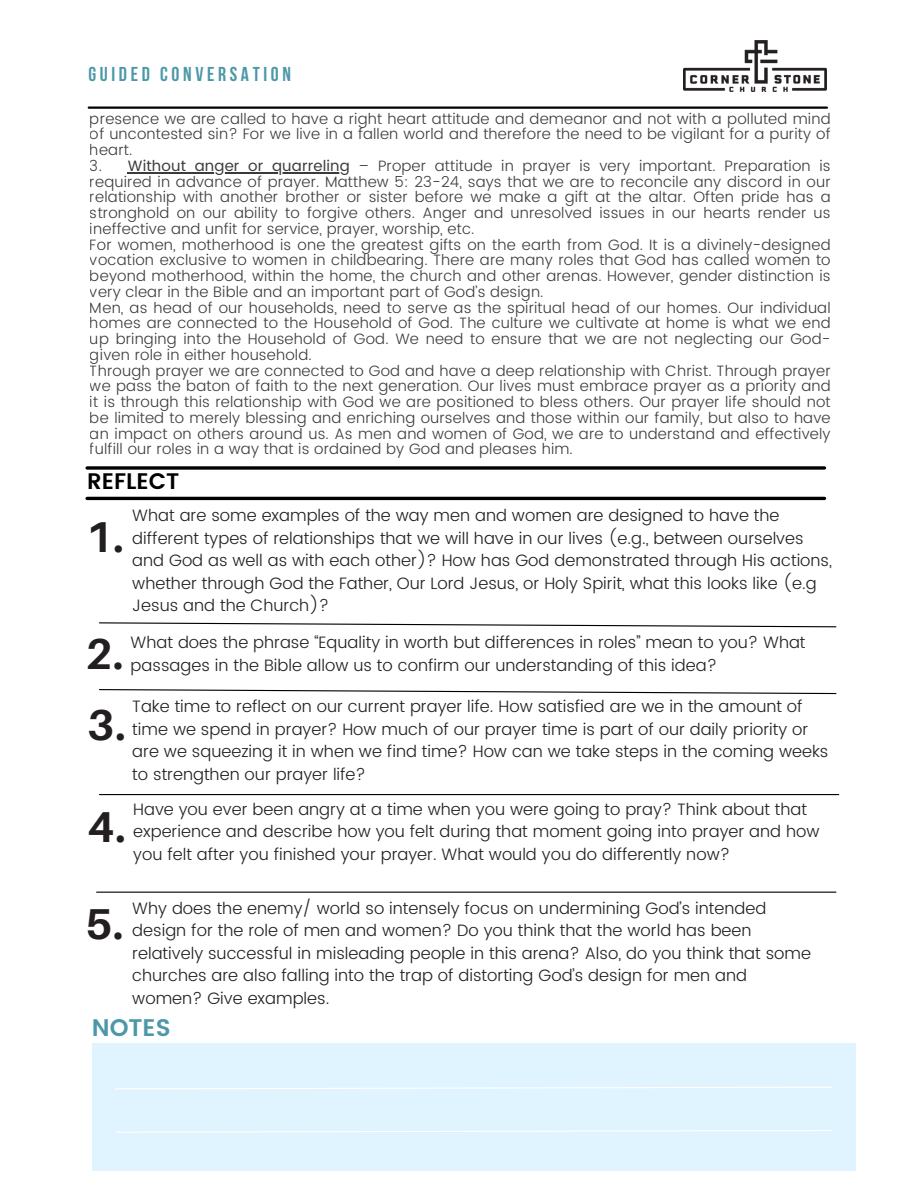
<style>
.page{position:relative;width:918px;height:1188px;background:#fff}
.page>*{position:absolute;margin:0;border:0;box-sizing:border-box;transform-origin:0 0}
.t1{font:700 43.2px "Aileron";color:#231f20}
.t2{font:600 24px "Poppins";color:#4c98a8}
.t3{font:600 22.5px "Poppins";color:#000}
.t4{font:700 19.95px "Bebas Neue";letter-spacing:.18em;color:#4c98a8}
.t5{font:300 16.5px/22.5px "Poppins";color:#231f20}
.t6{font:300 15px/15.8px "Poppins";letter-spacing:.01em;color:#231f20;text-align:justify}
.s1{font-weight:400}
</style>
<div class="page">
<hr style="left:89px;top:107px;width:738px;height:2px;background:#000">
<img style="left:684px;top:41px;width:142px;height:50px">
<svg style="left:99px;top:622px;width:738px;height:6px"></svg>
<hr style="left:99px;top:794px;width:740px;height:1px;background:#000">
<div style="left:92px;top:1043px;width:764px;height:128px;background:#dff4ff"></div>
<hr style="left:87px;top:497px;width:738px;height:3px;background:#000">
<svg style="left:87px;top:466px;width:738px;height:4px;background:#272727"></svg>
<hr style="left:128px;top:172px;width:222px;height:1px;background:#231f20">
<svg style="left:99px;top:689px;width:738px;height:6px"></svg>
<svg style="left:115px;top:1130px;width:718px;height:3px"></svg>
<hr style="left:97px;top:892px;width:739px;height:1px;background:#000">
<svg style="left:115px;top:1086px;width:717px;height:4px"></svg>
<p class="t4" style="left:88px;top:66px;width:204px">GUIDED CONVERSATION</p>
<p class="t6" style="left:90px;top:111px;width:742px">presence we are called to have a right heart attitude and demeanor and not with a polluted mind of uncontested sin? For we live in a fallen world and therefore the need to be vigilant for a purity of heart.</p>
<p class="t6" style="left:90px;top:158px;width:742px;text-align:left">3. <span class="s1">Without anger or quarreling</span> – Proper attitude in prayer is very important. Preparation is required in advance of prayer. Matthew 5: 23-24, says that we are to reconcile any discord in our relationship with another brother or sister before we make a gift at the altar. Often pride has a stronghold on our ability to forgive others. Anger and unresolved issues in our hearts render us ineffective and unfit for service, prayer, worship, etc.<br>For women, motherhood is one the greatest gifts on the earth from God. It is a divinely-designed vocation exclusive to women in childbearing. There are many roles that God has called women to beyond motherhood, within the home, the church and other arenas. However, gender distinction is very clear in the Bible and an important part of God’s design.<br>Men, as head of our households, need to serve as the spiritual head of our homes. Our individual homes are connected to the Household of God. The culture we cultivate at home is what we end up bringing into the Household of God. We need to ensure that we are not neglecting our God&shy;given role in either household.<br>Through prayer we are connected to God and have a deep relationship with Christ. Through prayer we pass the baton of faith to the next generation. Our lives must embrace prayer as a priority and it is through this relationship with God we are positioned to bless others. Our prayer life should not be limited to merely blessing and enriching ourselves and those within our family, but also to have an impact on others around us. As men and women of God, we are to understand and effectively fulfill our roles in a way that is ordained by God and pleases him.</p>
<p class="t3" style="left:87px;top:468px;width:94px">REFLECT</p>
<p class="t1" style="left:86px;top:510px;width:40px">1.</p>
<p class="t5" style="left:132px;top:505px;width:701px">What are some examples of the way men and women are designed to have the different types of relationships that we will have in our lives (e.g., between ourselves and God as well as with each other)? How has God demonstrated through His actions, whether through God the Father, Our Lord Jesus, or Holy Spirit, what this looks like (e.g Jesus and the Church)?</p>
<h1 class="t1" style="left:85px;top:627px;width:40px">2.</h1>
<p class="t5" style="left:131px;top:631px;width:676px">What does the phrase “Equality in worth but differences in roles” mean to you? What passages in the Bible allow us to confirm our understanding of this idea?</p>
<p class="t1" style="left:88px;top:698px;width:40px">3.</p>
<p class="t5" style="left:132px;top:695px;width:698px">Take time to reflect on our current prayer life. How satisfied are we in the amount of time we spend in prayer? How much of our prayer time is part of our daily priority or are we squeezing it in when we find time? How can we take steps in the coming weeks to strengthen our prayer life?</p>
<h2 class="t1" style="left:88px;top:800px;width:40px">4.</h2>
<h1 class="t5" style="left:133px;top:798px;width:688px">Have you ever been angry at a time when you were going to pray? Think about that experience and describe how you felt during that moment going into prayer and how you felt after you finished your prayer. What would you do differently now?</h1>
<p class="t5" style="left:132px;top:897px;width:680px">Why does the enemy/ world so intensely focus on undermining God’s intended design for the role of men and women? Do you think that the world has been relatively successful in misleading people in this arena? Also, do you think that some churches are also falling into the trap of distorting God’s design for men and women? Give examples.</p>
<h1 class="t2" style="left:92px;top:1013px;width:80px">NOTES</h1>
<p class="t1" style="left:85px;top:897px;width:40px">5.</p>
</div>
